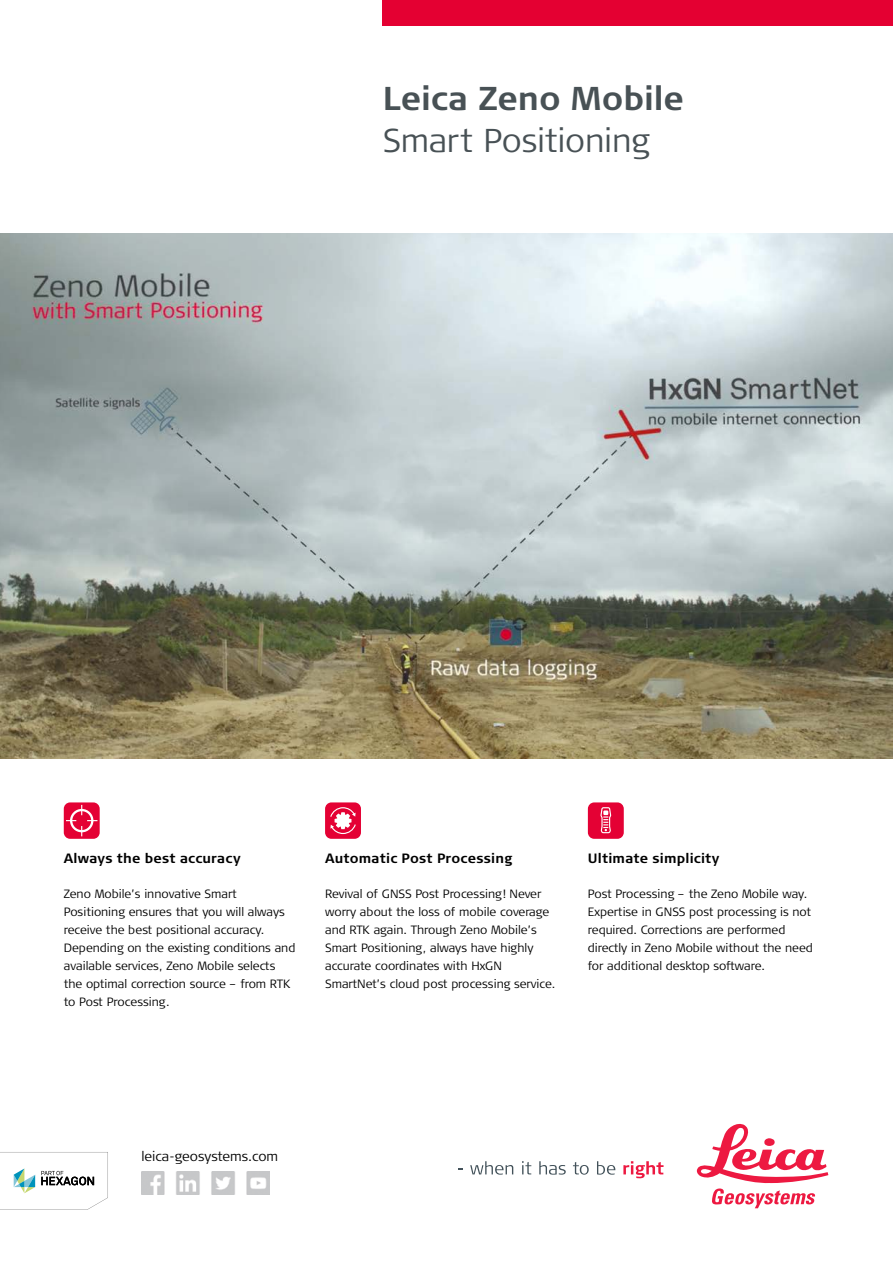
<style>
.page{position:relative;width:893px;height:1263px;background:#fff}
.page>*{position:absolute;margin:0;border:0;box-sizing:border-box;transform-origin:0 0}
.t1{font:300 33px "Signa Column";letter-spacing:-.005em;color:#485155}
.t2{font:700 33px "Signa Column";color:#485155}
.t3{font:700 13.5px "Signa Column";letter-spacing:.015em;color:#000}
.t4{font:300 13.5px "Signa Column";color:#000}
.t5{font:300 12px/18px "Signa Column";color:#000}
</style>
<div class="page">
<img style="left:0;top:234px;width:893px;height:524px">
<div style="left:383px;top:0;width:510px;height:26px;background:#e40032"></div>
<svg style="left:0;top:1152px;width:108px;height:58px"></svg>
<svg style="left:470px;top:1161px;width:43px;height:14px"></svg>
<svg style="left:522px;top:1161px;width:9px;height:13px"></svg>
<svg style="left:539px;top:1161px;width:27px;height:13px"></svg>
<svg style="left:573px;top:1162px;width:16px;height:13px"></svg>
<svg style="left:597px;top:1161px;width:18px;height:14px"></svg>
<svg style="left:623px;top:1161px;width:40px;height:17px"></svg>
<svg style="left:697px;top:1123px;width:131px;height:85px"></svg>
<img style="left:142px;top:1171px;width:127px;height:24px">
<svg style="left:64px;top:802px;width:36px;height:37px"></svg>
<svg style="left:325px;top:802px;width:36px;height:37px"></svg>
<svg style="left:588px;top:802px;width:36px;height:37px"></svg>
<h1 class="t2" style="left:383px;top:77px;width:303px">Leica Zeno Mobile</h1>
<h1 class="t1" style="left:383px;top:119px;width:268px">Smart Positioning</h1>
<p class="t3" style="left:64px;top:849px;width:178px">Always the best accuracy</p>
<p class="t5" style="left:64px;top:885px;width:233px">Zeno Mobile’s innovative Smart Positioning ensures that you will always receive the best positional accuracy.<br>Depending on the existing conditions and available services, Zeno Mobile selects the optimal correction source – from RTK to Post Processing.</p>
<p class="t3" style="left:325px;top:849px;width:189px">Automatic Post Processing</p>
<p class="t5" style="left:325px;top:885px;width:232px">Revival of GNSS Post Processing! Never worry about the loss of mobile coverage and RTK again. Through Zeno Mobile’s Smart Positioning, always have highly accurate coordinates with HxGN SmartNet’s cloud post processing service.</p>
<p class="t3" style="left:588px;top:849px;width:133px">Ultimate simplicity</p>
<p class="t5" style="left:588px;top:885px;width:227px">Post Processing – the Zeno Mobile way.<br>Expertise in GNSS post processing is not required. Corrections are performed directly in Zeno Mobile without the need for additional desktop software.</p>
<p class="t4" style="left:141px;top:1147px;width:138px">leica-geosystems.com</p>
</div>
